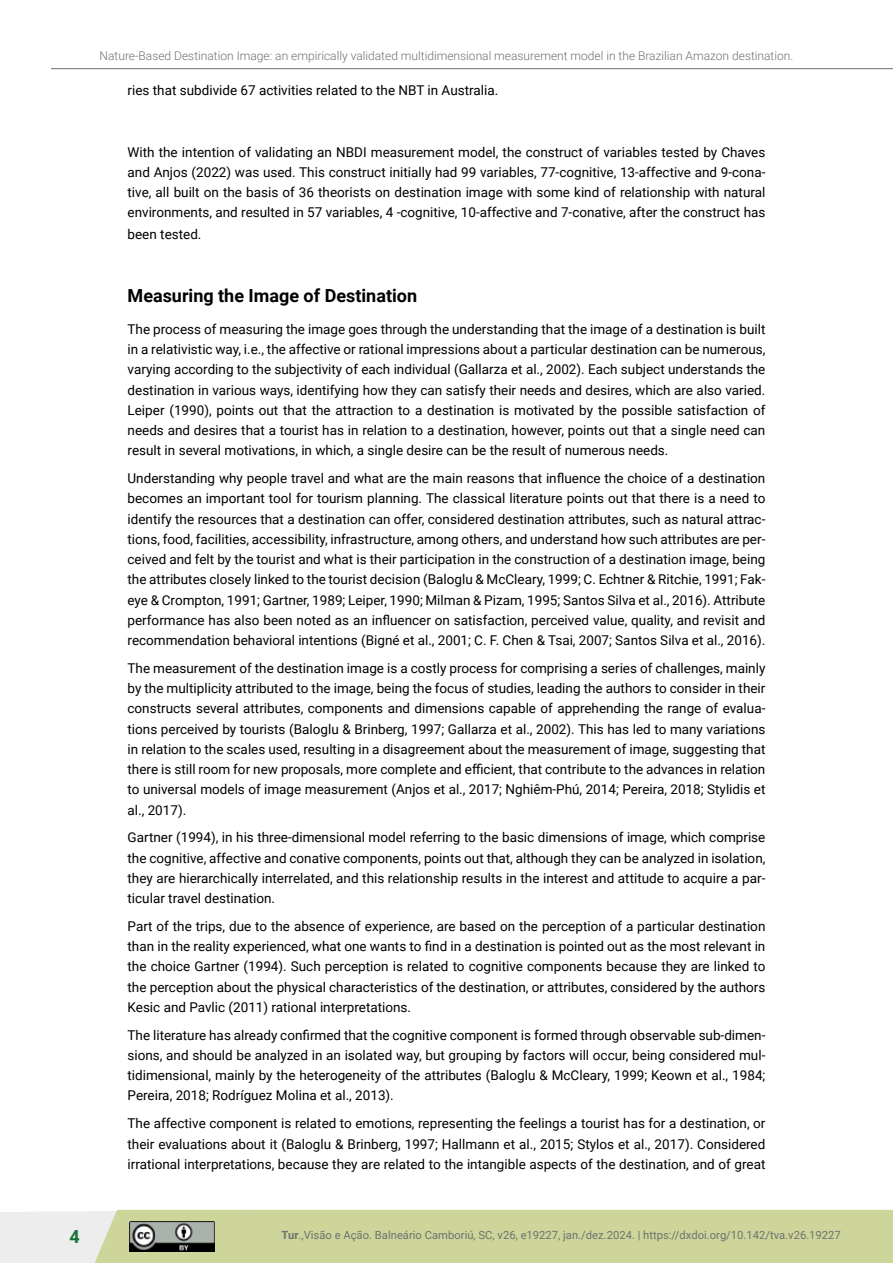
<style>
.page{position:relative;width:893px;height:1263px;background:#fff}
.page>*{position:absolute;margin:0;border:0;box-sizing:border-box;transform-origin:0 0}
.t1{font:700 18px "Roboto";color:#000}
.t2{font:700 18px "Roboto";color:#127237}
.t3{font:13.5px/20.2px "Roboto";color:#000;text-align:justify}
.t4{font:300 12px "Roboto";color:#70706f}
.t5{font:11.25px "Roboto";color:#70706f}
.s1{font-weight:700}
</style>
<div class="page">
<svg style="left:0;top:1210px;width:893px;height:53px;background:#d1d7a5"></svg>
<img style="left:129px;top:1221px;width:86px;height:30px">
<hr style="left:51px;top:68px;width:842px;height:1px;background:#70706f">
<p class="t4" style="left:100px;top:47px;width:695px">Nature-Based Destination Image: an empirically validated multidimensional measurement model in the Brazilian Amazon destination.</p>
<p class="t3" style="left:128px;top:80px;width:372px">ries that subdivide 67 activities related to the NBT in Australia.</p>
<p class="t3" style="left:128px;top:141px;width:639px">With the intention of validating an NBDI measurement model, the construct of variables tested by Chaves and Anjos (2022) was used. This construct initially had 99 variables, 77-cognitive, 13-affective and 9-cona&shy;tive, all built on the basis of 36 theorists on destination image with some kind of relationship with natural environments, and resulted in 57 variables, 4 -cognitive, 10-affective and 7-conative, after the construct has</p>
<p class="t3" style="left:128px;top:223px;width:75px">been tested.</p>
<h1 class="t1" style="left:128px;top:283px;width:291px">Measuring the Image of Destination</h1>
<p class="t3" style="left:128px;top:318px;width:639px">The process of measuring the image goes through the understanding that the image of a destination is built in a relativistic way, i.e., the affective or rational impressions about a particular destination can be numerous, varying according to the subjectivity of each individual (Gallarza et al., 2002). Each subject understands the destination in various ways, identifying how they can satisfy their needs and desires, which are also varied.<br>Leiper (1990), points out that the attraction to a destination is motivated by the possible satisfaction of needs and desires that a tourist has in relation to a destination, however, points out that a single need can result in several motivations, in which, a single desire can be the result of numerous needs.</p>
<p class="t3" style="left:128px;top:468px;width:639px">Understanding why people travel and what are the main reasons that influence the choice of a destination becomes an important tool for tourism planning. The classical literature points out that there is a need to identify the resources that a destination can offer, considered destination attributes, such as natural attrac&shy;tions, food, facilities, accessibility, infrastructure, among others, and understand how such attributes are per&shy;ceived and felt by the tourist and what is their participation in the construction of a destination image, being the attributes closely linked to the tourist decision (Baloglu &amp; McCleary, 1999; C. Echtner &amp; Ritchie, 1991; Fak&shy;eye &amp; Crompton, 1991; Gartner, 1989; Leiper, 1990; Milman &amp; Pizam, 1995; Santos Silva et al., 2016). Attribute performance has also been noted as an influencer on satisfaction, perceived value, quality, and revisit and recommendation behavioral intentions (Bigné et al., 2001; C. F. Chen &amp; Tsai, 2007; Santos Silva et al., 2016).</p>
<p class="t3" style="left:128px;top:657px;width:639px">The measurement of the destination image is a costly process for comprising a series of challenges, mainly by the multiplicity attributed to the image, being the focus of studies, leading the authors to consider in their constructs several attributes, components and dimensions capable of apprehending the range of evalua&shy;tions perceived by tourists (Baloglu &amp; Brinberg, 1997; Gallarza et al., 2002). This has led to many variations in relation to the scales used, resulting in a disagreement about the measurement of image, suggesting that there is still room for new proposals, more complete and efficient, that contribute to the advances in relation to universal models of image measurement (Anjos et al., 2017; Nghiêm-Phú, 2014; Pereira, 2018; Stylidis et al., 2017).</p>
<p class="t3" style="left:128px;top:827px;width:639px">Gartner (1994), in his three-dimensional model referring to the basic dimensions of image, which comprise the cognitive, affective and conative components, points out that, although they can be analyzed in isolation, they are hierarchically interrelated, and this relationship results in the interest and attitude to acquire a par&shy;ticular travel destination.</p>
<p class="t3" style="left:128px;top:915px;width:639px">Part of the trips, due to the absence of experience, are based on the perception of a particular destination than in the reality experienced, what one wants to find in a destination is pointed out as the most relevant in the choice Gartner (1994). Such perception is related to cognitive components because they are linked to the perception about the physical characteristics of the destination, or attributes, considered by the authors Kesic and Pavlic (2011) rational interpretations.</p>
<p class="t3" style="left:128px;top:1024px;width:639px">The literature has already confirmed that the cognitive component is formed through observable sub-dimen&shy;sions, and should be analyzed in an isolated way, but grouping by factors will occur, being considered mul&shy;tidimensional, mainly by the heterogeneity of the attributes (Baloglu &amp; McCleary, 1999; Keown et al., 1984; Pereira, 2018; Rodríguez Molina et al., 2013).</p>
<p class="t3" style="left:128px;top:1113px;width:639px">The affective component is related to emotions, representing the feelings a tourist has for a destination, or their evaluations about it (Baloglu &amp; Brinberg, 1997; Hallmann et al., 2015; Stylos et al., 2017). Considered irrational interpretations, because they are related to the intangible aspects of the destination, and of great</p>
<h1 class="t2" style="left:69px;top:1224px;width:12px">4</h1>
<p class="t5" style="left:281px;top:1226px;width:561px"><span class="s1">Tur</span>.,Visão e Ação. Balneário Camboriú, SC, v26, e19227, jan./dez.2024. | https://dxdoi.org/10.142/tva.v26.19227</p>
</div>
